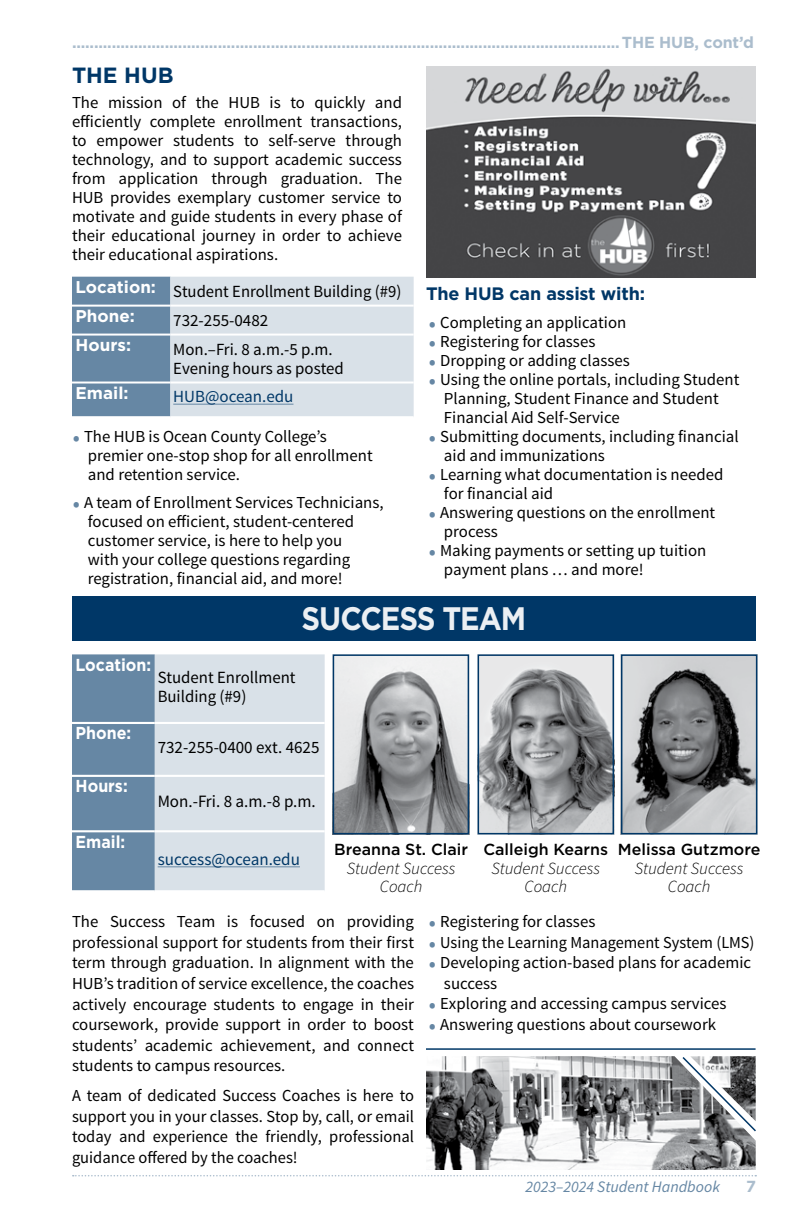
<style>
.page{position:relative;width:792px;height:1224px;background:#fff}
.page>*{position:absolute;margin:0;border:0;box-sizing:border-box;transform-origin:0 0}
.t1{font:700 32.4px "Gotham";letter-spacing:-.035em;color:#ebeff3;scale:.9 1}
.t2{font:700 22px "Gotham";color:#003767}
.t3{font:700 18px "Gotham";letter-spacing:-.01em;color:#003767}
.t4{font:17.4px "Source Sans Pro";color:#000}
.t5{font:700 17.4px "Gotham";color:#fff;scale:.92 1}
.t6{font:17.4px "Source Sans Pro";color:#003767}
.t7{font:17.2px/18.4px "Source Sans Pro";color:#000}
.t8{font:17px/19px "Source Sans Pro";color:#000}
.t9{font:italic 300 17px/18px "Source Sans Pro";color:#000;text-align:center}
.t10{font:700 17px "Gotham";color:#fff}
.t11{font:17px "Source Sans Pro";color:#003767}
.t12{font:16.8px/19px "Source Sans Pro";color:#000}
.t13{font:700 16px "Gotham";letter-spacing:-.01em;color:#abbdcd}
.t14{font:500 16px "Gotham";color:#000}
.t15{font:italic 16px "Source Sans Pro";color:#6687a4}
.s1{font-size:23.6px;color:#6687a4}
</style>
<div class="page">
<img style="left:426px;top:66px;width:330px;height:212px">
<img style="left:481px;top:657px;width:130px;height:174px">
<div style="left:478px;top:654px;width:136px;height:180px;border:2px solid #003767"></div>
<img style="left:624px;top:657px;width:130px;height:174px">
<div style="left:621px;top:654px;width:136px;height:180px;border:2px solid #003767"></div>
<img style="left:336px;top:657px;width:130px;height:174px">
<div style="left:333px;top:654px;width:136px;height:180px;border:2px solid #003767"></div>
<hr style="left:426px;top:1048px;width:330px;height:2px;background:#003767">
<img style="left:426px;top:1056px;width:330px;height:114px">
<svg style="left:73px;top:1175px;width:683px;height:1px"></svg>
<svg style="left:72px;top:277px;width:342px;height:139px;background:#b8c7d4"></svg>
<hr style="left:72px;top:305px;width:98px;height:2px;background:#fff">
<hr style="left:170px;top:305px;width:244px;height:2px;background:#fff">
<hr style="left:72px;top:334px;width:98px;height:2px;background:#fff">
<hr style="left:170px;top:334px;width:244px;height:2px;background:#fff">
<hr style="left:72px;top:382px;width:98px;height:2px;background:#fff">
<hr style="left:170px;top:382px;width:244px;height:2px;background:#fff">
<hr style="left:173px;top:404px;width:120px;height:1px;background:#6687a4">
<div style="left:72px;top:596px;width:684px;height:45px;background:#003767"></div>
<div style="left:72px;top:654px;width:83px;height:236px;background:#6687a4"></div>
<div style="left:155px;top:654px;width:170px;height:236px;background:#d9e1e8"></div>
<hr style="left:72px;top:722px;width:83px;height:2px;background:#fff">
<hr style="left:155px;top:722px;width:170px;height:2px;background:#fff">
<hr style="left:72px;top:775px;width:83px;height:2px;background:#fff">
<hr style="left:155px;top:775px;width:170px;height:2px;background:#fff">
<hr style="left:72px;top:830px;width:83px;height:2px;background:#fff">
<hr style="left:155px;top:830px;width:170px;height:2px;background:#fff">
<hr style="left:158px;top:866px;width:142px;height:1px;background:#6687a4">
<p class="t13" style="left:72px;top:33px;width:683px">............................................................................................................................THE HUB, cont’d</p>
<h2 class="t2" style="left:72px;top:63px;width:103px">THE HUB</h2>
<p class="t12" style="left:72px;top:93px;width:332px;text-align:justify">The mission of the HUB is to quickly and efficiently complete enrollment transactions, to empower students to self-serve through technology, and to support academic success from application through graduation. The HUB provides exemplary customer service to motivate and guide students in every phase of their educational journey in order to achieve their educational aspirations.</p>
<p class="t8" style="left:76px;top:282px;width:327px"><sup>Location:</sup> Student Enrollment Building (#9)</p>
<p class="t10" style="left:76px;top:306px;width:61px">Phone:</p>
<p class="t8" style="left:173px;top:311px;width:97px">732-255-0482</p>
<p class="t10" style="left:76px;top:335px;width:57px">Hours:</p>
<p class="t8" style="left:173px;top:340px;width:172px">Mon.–Fri. 8 a.m.-5 p.m.<br>Evening hours as posted</p>
<p class="t10" style="left:76px;top:383px;width:54px">Email:</p>
<p class="t11" style="left:173px;top:386px;width:122px">HUB@ocean.edu</p>
<p class="t12" style="left:88px;top:427px;width:286px;text-indent:-15px"><span class="s1">•</span> The HUB is Ocean County College’s premier one-stop shop for all enrollment and retention service.</p>
<p class="t12" style="left:88px;top:493px;width:297px;text-indent:-15px"><span class="s1">•</span> A team of Enrollment Services Technicians, focused on efficient, student-centered customer service, is here to help you<br>with your college questions regarding registration, financial aid, and more!</p>
<p class="t3" style="left:426px;top:283px;width:221px">The HUB can assist with:</p>
<p class="t12" style="left:429px;top:313px;width:199px"><span class="s1">•</span> Completing an application</p>
<p class="t12" style="left:429px;top:332px;width:168px"><span class="s1">•</span> Registering for classes</p>
<p class="t12" style="left:429px;top:351px;width:202px"><span class="s1">•</span> Dropping or adding classes</p>
<p class="t12" style="left:444px;top:370px;width:297px;text-indent:-15px"><span class="s1">•</span> Using the online portals, including Student<br>Planning, Student Finance and Student<br>Financial Aid Self-Service</p>
<p class="t12" style="left:444px;top:427px;width:296px;text-indent:-15px"><span class="s1">•</span> Submitting documents, including financial aid and immunizations</p>
<p class="t12" style="left:444px;top:465px;width:281px;text-indent:-15px"><span class="s1">•</span> Learning what documentation is needed for financial aid</p>
<p class="t12" style="left:444px;top:503px;width:273px;text-indent:-15px"><span class="s1">•</span> Answering questions on the enrollment process</p>
<p class="t12" style="left:444px;top:541px;width:264px;text-indent:-15px"><span class="s1">•</span> Making payments or setting up tuition payment plans … and more!</p>
<h1 class="t1" style="left:302px;top:600px;width:251px">SUCCESS TEAM</h1>
<p class="t5" style="left:76px;top:655px;width:84px">Location:</p>
<p class="t7" style="left:158px;top:669px;width:139px">Student Enrollment<br>Building (#9)</p>
<p class="t5" style="left:76px;top:723px;width:62px">Phone:</p>
<p class="t4" style="left:158px;top:737px;width:163px">732-255-0400 ext. 4625</p>
<p class="t5" style="left:76px;top:776px;width:58px">Hours:</p>
<p class="t5" style="left:76px;top:832px;width:56px">Email:</p>
<p class="t4" style="left:158px;top:791px;width:160px">Mon.-Fri. 8 a.m.-8 p.m.</p>
<p class="t6" style="left:158px;top:849px;width:144px">success@ocean.edu</p>
<p class="t14" style="left:334px;top:840px;width:135px">Breanna St. Clair</p>
<p class="t9" style="left:347px;top:860px;width:110px">Student Success<br>Coach</p>
<p class="t14" style="left:483px;top:840px;width:126px">Calleigh Kearns</p>
<p class="t9" style="left:492px;top:860px;width:110px">Student Success<br>Coach</p>
<p class="t14" style="left:618px;top:840px;width:144px">Melissa Gutzmore</p>
<p class="t9" style="left:635px;top:860px;width:110px">Student Success<br>Coach</p>
<p class="t12" style="left:72px;top:911px;width:344px;line-height:20.6px;text-align:justify">The Success Team is focused on providing professional support for students from their first term through graduation. In alignment with the HUB’s tradition of service excellence, the coaches actively encourage students to engage in their coursework, provide support in order to boost students’ academic achievement, and connect students to campus resources.</p>
<p class="t12" style="left:72px;top:1085px;width:344px;line-height:20.6px;text-align:justify">A team of dedicated Success Coaches is here to support you in your classes. Stop by, call, or email today and experience the friendly, professional guidance offered by the coaches!</p>
<p class="t12" style="left:429px;top:912px;width:168px"><span class="s1">•</span> Registering for classes</p>
<p class="t12" style="left:429px;top:933px;width:327px"><span class="s1">•</span> Using the Learning Management System (LMS)</p>
<p class="t12" style="left:444px;top:952px;width:309px;line-height:20.6px;text-indent:-15px"><span class="s1">•</span> Developing action-based plans for academic success</p>
<p class="t12" style="left:429px;top:994px;width:299px"><span class="s1">•</span> Exploring and accessing campus services</p>
<p class="t12" style="left:429px;top:1015px;width:289px"><span class="s1">•</span> Answering questions about coursework</p>
<p class="t15" style="left:525px;top:1177px;width:196px">2023–2024 Student Handbook</p>
<p class="t13" style="left:746px;top:1177px;width:11px">7</p>
</div>
